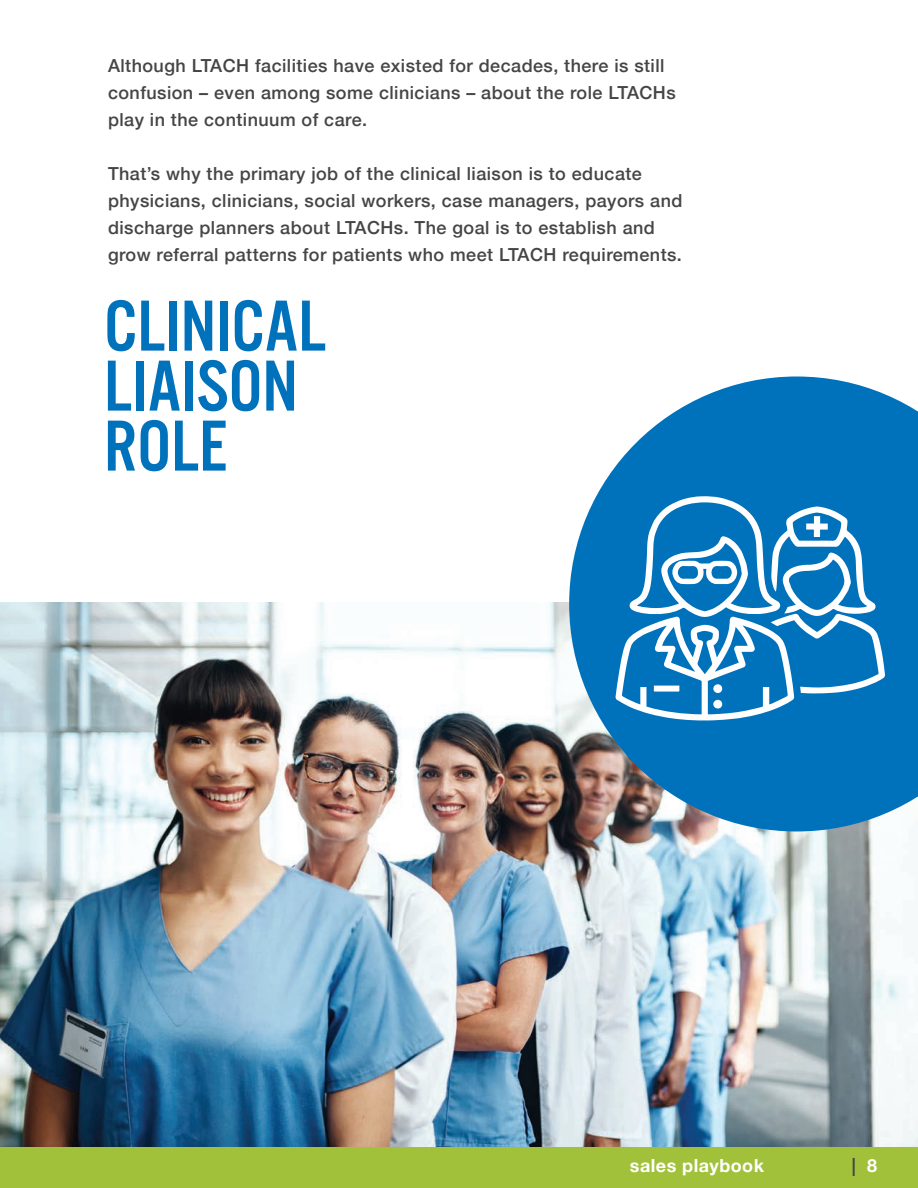
<style>
.page{position:relative;width:918px;height:1188px;background:#fff}
.page>*{position:absolute;margin:0;border:0;box-sizing:border-box;transform-origin:0 0}
.t1{font:75px/60px "U.S.101";color:#0072bc}
.t2{font:500 18px/27px "Helvetica Neue";letter-spacing:.025em;color:#454547}
.t3{font:700 18px "Helvetica Neue";letter-spacing:.025em;color:#fff}
.t4{font:700 18px "Helvetica Neue";color:#454547}
.s1{color:#fff}
</style>
<div class="page">
<img style="left:0;top:603px;width:918px;height:545px">
<div style="left:0;top:1148px;width:918px;height:40px;background:#a2c13a"></div>
<svg style="left:569px;top:377px;width:349px;height:454px;fill:#0072bc"></svg>
<svg style="left:615px;top:496px;width:270px;height:225px"></svg>
<p class="t2" style="left:108px;top:50px;width:569px">Although LTACH facilities have existed for decades, there is still confusion – even among some clinicians – about the role LTACHs play in the continuum of care.</p>
<p class="t2" style="left:108px;top:158px;width:576px">That’s why the primary job of the clinical liaison is to educate physicians, clinicians, social workers, case managers, payors and discharge planners about LTACHs. The goal is to establish and grow referral patterns for patients who meet LTACH requirements.</p>
<h1 class="t1" style="left:104px;top:298px;width:224px">CLINICAL<br>LIAISON<br>ROLE</h1>
<p class="t3" style="left:630px;top:1151px;width:136px">sales playbook</p>
<p class="t4" style="left:852px;top:1151px;width:27px">| <span class="s1">8</span></p>
</div>
